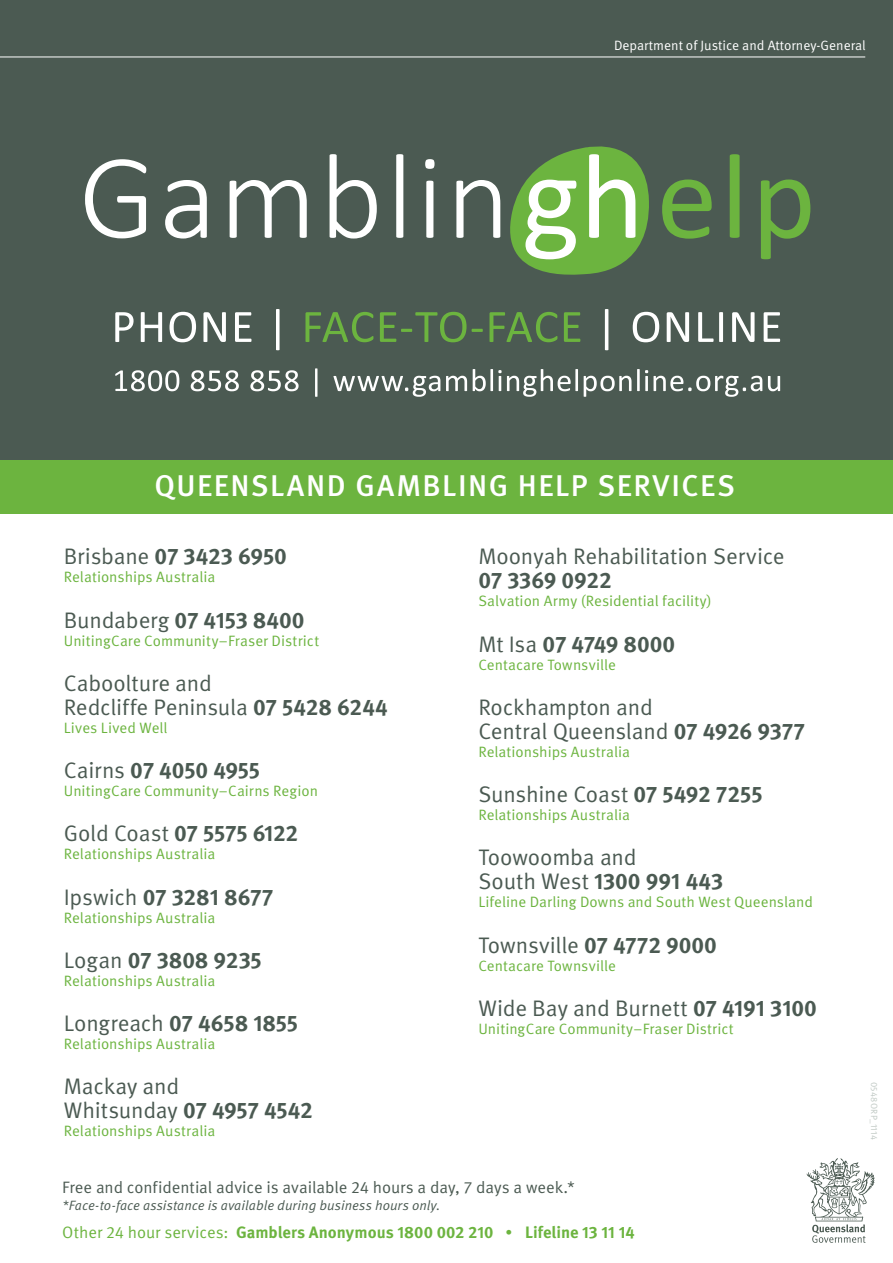
<style>
.page{position:relative;width:893px;height:1263px;background:#fff}
.page>*{position:absolute;margin:0;border:0;box-sizing:border-box;transform-origin:0 0}
.t1{font:500 30px "Meta OT";letter-spacing:.045em;color:#fff}
.t2{font:22.5px/24px "Meta OT";letter-spacing:-.01em;color:#4b5a52}
.t3{font:700 22.5px "Meta OT";letter-spacing:-.01em;color:#4b5a52}
.t4{font:700 16.5px "Meta OT";color:#6cb43f}
.t5{font:16.5px "Meta OT";letter-spacing:-.005em;color:#4b5a52}
.t6{font:15px "Meta OT";color:#6cb43f}
.t7{font:italic 13.5px "Meta OT";color:#4b5a52}
.t8{font:13.5px "Meta OT";color:#fff}
.t9{font:9px "Meta OT";letter-spacing:.03em;color:#bfc8c3}
.s1{font-weight:400}
.s2{font-weight:700}
.s3{font-family:"Chalkboardby Martavan Eck";font-weight:400}
</style>
<div class="page">
<div style="left:0;top:0;width:893px;height:473px;background:#4b5a52"></div>
<div style="left:0;top:460px;width:893px;height:54px;background:#6cb43f"></div>
<svg style="left:85px;top:159px;width:61px;height:79px"></svg>
<svg style="left:165px;top:180px;width:42px;height:59px"></svg>
<svg style="left:230px;top:180px;width:77px;height:58px"></svg>
<svg style="left:330px;top:154px;width:47px;height:85px"></svg>
<svg style="left:396px;top:154px;width:7px;height:84px"></svg>
<svg style="left:425px;top:159px;width:9px;height:79px"></svg>
<svg style="left:456px;top:146px;width:193px;height:129px"></svg>
<svg style="left:662px;top:179px;width:50px;height:60px"></svg>
<svg style="left:730px;top:154px;width:10px;height:84px"></svg>
<svg style="left:761px;top:179px;width:49px;height:80px"></svg>
<svg style="left:115px;top:312px;width:19px;height:30px"></svg>
<svg style="left:141px;top:312px;width:21px;height:30px"></svg>
<svg style="left:170px;top:312px;width:26px;height:30px"></svg>
<svg style="left:203px;top:312px;width:23px;height:30px"></svg>
<svg style="left:235px;top:312px;width:16px;height:30px"></svg>
<svg style="left:276px;top:309px;width:4px;height:41px"></svg>
<svg style="left:305px;top:312px;width:68px;height:30px"></svg>
<svg style="left:380px;top:312px;width:103px;height:30px"></svg>
<svg style="left:489px;top:312px;width:68px;height:30px"></svg>
<svg style="left:564px;top:312px;width:16px;height:30px"></svg>
<svg style="left:605px;top:309px;width:3px;height:41px"></svg>
<svg style="left:633px;top:312px;width:26px;height:30px"></svg>
<svg style="left:667px;top:312px;width:22px;height:30px"></svg>
<svg style="left:698px;top:312px;width:25px;height:30px"></svg>
<svg style="left:732px;top:312px;width:22px;height:30px"></svg>
<svg style="left:764px;top:312px;width:16px;height:30px"></svg>
<svg style="left:115px;top:370px;width:64px;height:21px"></svg>
<svg style="left:191px;top:370px;width:48px;height:21px"></svg>
<svg style="left:250px;top:370px;width:49px;height:21px"></svg>
<svg style="left:315px;top:368px;width:2px;height:29px"></svg>
<svg style="left:333px;top:376px;width:107px;height:21px"></svg>
<svg style="left:446px;top:376px;width:21px;height:15px"></svg>
<svg style="left:473px;top:369px;width:105px;height:28px"></svg>
<svg style="left:584px;top:376px;width:47px;height:21px"></svg>
<svg style="left:637px;top:369px;width:11px;height:22px"></svg>
<svg style="left:654px;top:376px;width:108px;height:21px"></svg>
<svg style="left:768px;top:376px;width:12px;height:15px"></svg>
<svg style="left:807px;top:1158px;width:67px;height:85px"></svg>
<hr style="left:0;top:57px;width:865px;height:1px;background:#fff">
<p class="t8" style="left:614px;top:37px;width:253px">Department of Justice and Attorney-General</p>
<h1 class="t1" style="left:154px;top:467px;width:582px">QUEENSLAND GAMBLING HELP SERVICES</h1>
<h2 class="t3" style="left:64px;top:542px;width:225px"><span class="s1">Brisbane</span> 07 3423 6950</h2>
<p class="t6" style="left:64px;top:568px;width:153px">Relationships Australia</p>
<h2 class="t3" style="left:64px;top:605px;width:242px"><span class="s1">Bundaberg</span> 07 4153 8400</h2>
<p class="t6" style="left:64px;top:631px;width:257px">UnitingCare Community–Fraser District</p>
<h2 class="t2" style="left:64px;top:671px;width:326px">Caboolture and<br>Redcliffe Peninsula <span class="s2">07 5428 6244</span></h2>
<p class="t6" style="left:64px;top:718px;width:105px">Lives Lived Well</p>
<h2 class="t3" style="left:64px;top:756px;width:198px"><span class="s1">Cairns</span> 07 4050 4955</h2>
<p class="t6" style="left:64px;top:782px;width:256px">UnitingCare Community–Cairns Region</p>
<h2 class="t3" style="left:64px;top:819px;width:236px"><span class="s1">Gold Coast</span> 07 5575 6122</h2>
<p class="t6" style="left:64px;top:845px;width:153px">Relationships Australia</p>
<h2 class="t3" style="left:64px;top:882px;width:211px"><span class="s1">Ipswich</span> 07 3281 8677</h2>
<p class="t6" style="left:64px;top:908px;width:153px">Relationships Australia</p>
<h2 class="t3" style="left:64px;top:946px;width:199px"><span class="s1">Logan</span> 07 3808 9235</h2>
<p class="t6" style="left:64px;top:971px;width:153px">Relationships Australia</p>
<h2 class="t3" style="left:64px;top:1009px;width:236px"><span class="s1">Longreach</span> 07 4658 1855</h2>
<p class="t6" style="left:64px;top:1035px;width:153px">Relationships Australia</p>
<h2 class="t2" style="left:64px;top:1075px;width:251px">Mackay and<br>Whitsunday <span class="s2">07 4957 4542</span></h2>
<p class="t6" style="left:64px;top:1122px;width:153px">Relationships Australia</p>
<h2 class="t2" style="left:478px;top:545px;width:308px">Moonyah Rehabilitation Service</h2>
<h2 class="t3" style="left:478px;top:566px;width:135px">07 3369 0922</h2>
<p class="t6" style="left:478px;top:592px;width:235px">Salvation Army (Residential facility)</p>
<h2 class="t3" style="left:478px;top:629px;width:198px"><span class="s1">Mt Isa</span> 07 4749 8000</h2>
<p class="t6" style="left:478px;top:655px;width:139px">Centacare Townsville</p>
<h2 class="t2" style="left:478px;top:695px;width:328px">Rockhampton and<br>Central Queensland <span class="s2">07 4926 9377</span></h2>
<p class="t6" style="left:478px;top:742px;width:153px">Relationships Australia</p>
<h2 class="t2" style="left:478px;top:782px;width:286px">Sunshine Coast <span class="s2">07 5492 7255</span></h2>
<p class="t6" style="left:478px;top:806px;width:153px">Relationships Australia</p>
<h2 class="t2" style="left:478px;top:846px;width:246px">Toowoomba and<br>South West <span class="s2">1300 991 443</span></h2>
<p class="t6" style="left:478px;top:893px;width:336px">Lifeline Darling Downs and South West Queensland</p>
<h2 class="t2" style="left:478px;top:933px;width:240px">Townsville <span class="s2">07 4772 9000</span></h2>
<p class="t6" style="left:478px;top:956px;width:139px">Centacare Townsville</p>
<h2 class="t2" style="left:478px;top:996px;width:340px">Wide Bay and Burnett <span class="s2">07 4191 3100</span></h2>
<p class="t6" style="left:478px;top:1019px;width:257px">UnitingCare Community–Fraser District</p>
<p class="t5" style="left:62px;top:1178px;width:514px">Free and confidential advice is available 24 hours a day, 7 days a week.*</p>
<p class="t7" style="left:62px;top:1197px;width:380px">*Face-to-face assistance is available during business hours only.</p>
<p class="t4" style="left:62px;top:1222px;width:574px"><span class="s1">Other 24 hour services:</span> Gamblers Anonymous 1800 002 210 <span class="s3">•</span> Lifeline 13 11 14</p>
<p class="t9" style="left:880px;top:1082px;width:60px;rotate:90deg">0548ORP_1114</p>
</div>
